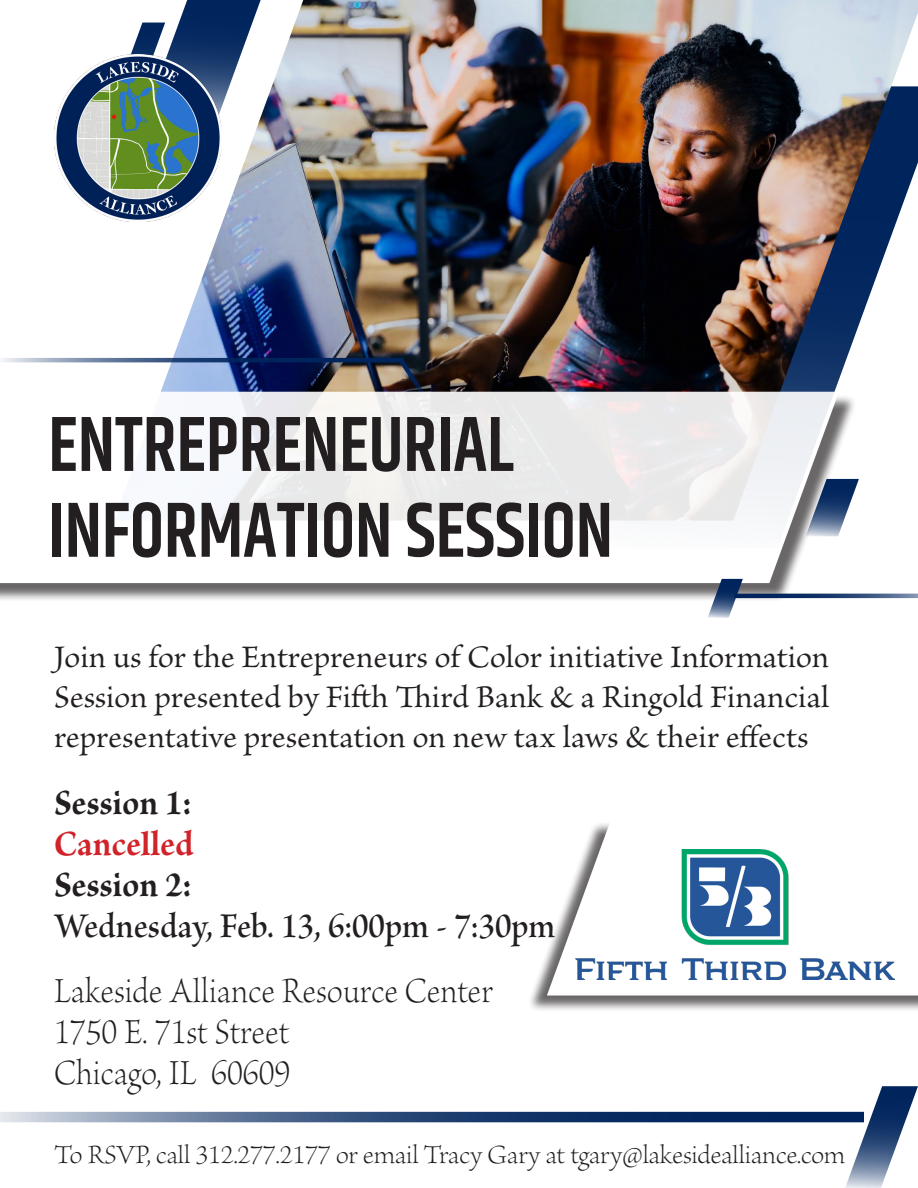
<style>
.page{position:relative;width:918px;height:1188px;background:#fff}
.page>*{position:absolute;margin:0;border:0;box-sizing:border-box;transform-origin:0 0}
.t1{font:600 78.75px/85.8px "Khand";color:#231f20;scale:.91 1}
.t2{font:37.65px "Brioso Pro Light Subh";letter-spacing:.005em;color:#231f20;scale:.91 1}
.t3{font:37.65px "Brioso Pro Semibold Subh";color:#231f20;scale:.91 1}
.t4{font:700 37.65px "Brioso Pro";letter-spacing:.005em;color:#231f20;scale:.91 1}
.t5{font:700 37.65px "Brioso Pro";letter-spacing:.01em;color:#d1232a;scale:.91 1}
.t6{font:33px/39.6px "Brioso Pro";color:#231f20;text-align:justify}
.t7{font:27.9px "Brioso Pro Light Subh";letter-spacing:-.005em;color:#231f20}
</style>
<div class="page">
<div style="left:527px;top:821px;width:391px;height:191px;background:#231f20;opacity:.75"></div>
<svg style="left:547px;top:821px;width:371px;height:175px"></svg>
<img style="left:114px;top:0;width:804px;height:479px">
<svg style="left:1px;top:358px;width:395px;height:4px"></svg>
<svg style="left:396px;top:355px;width:34px;height:37px"></svg>
<div style="left:0;top:394px;width:857px;height:208px;background:#231f20;opacity:.75"></div>
<svg style="left:0;top:392px;width:839px;height:191px"></svg>
<svg style="left:708px;top:579px;width:35px;height:39px"></svg>
<svg style="left:734px;top:594px;width:184px;height:4px"></svg>
<svg style="left:806px;top:479px;width:53px;height:57px"></svg>
<svg style="left:0;top:1112px;width:845px;height:10px"></svg>
<svg style="left:845px;top:1086px;width:73px;height:102px"></svg>
<svg style="left:114px;top:0;width:147px;height:130px"></svg>
<img style="left:576px;top:849px;width:319px;height:130px">
<img style="left:55px;top:54px;width:167px;height:167px">
<p class="t1" style="left:48px;top:406px;width:622px">ENTREPRENEURIAL<br>INFORMATION SESSION</p>
<p class="t6" style="left:54px;top:639px;width:777px">Join us for the Entrepreneurs of Color initiative Information Session presented by Fifth Third Bank &amp; a Ringold Financial representative presentation on new tax laws &amp; their effects</p>
<p class="t4" style="left:54px;top:782px;width:153px">Session 1:</p>
<p class="t5" style="left:54px;top:823px;width:155px">Cancelled</p>
<p class="t4" style="left:54px;top:864px;width:153px">Session 2:</p>
<p class="t3" style="left:54px;top:906px;width:552px">Wednesday, Feb. 13, 6:00pm - 7:30pm</p>
<p class="t2" style="left:54px;top:971px;width:484px">Lakeside Alliance Resource Center</p>
<p class="t2" style="left:54px;top:1012px;width:260px">1750 E. 71st Street</p>
<p class="t2" style="left:54px;top:1053px;width:261px">Chicago, IL 60609</p>
<p class="t7" style="left:54px;top:1140px;width:793px">To RSVP, call 312.277.2177 or email Tracy Gary at tgary@lakesidealliance.com</p>
</div>
